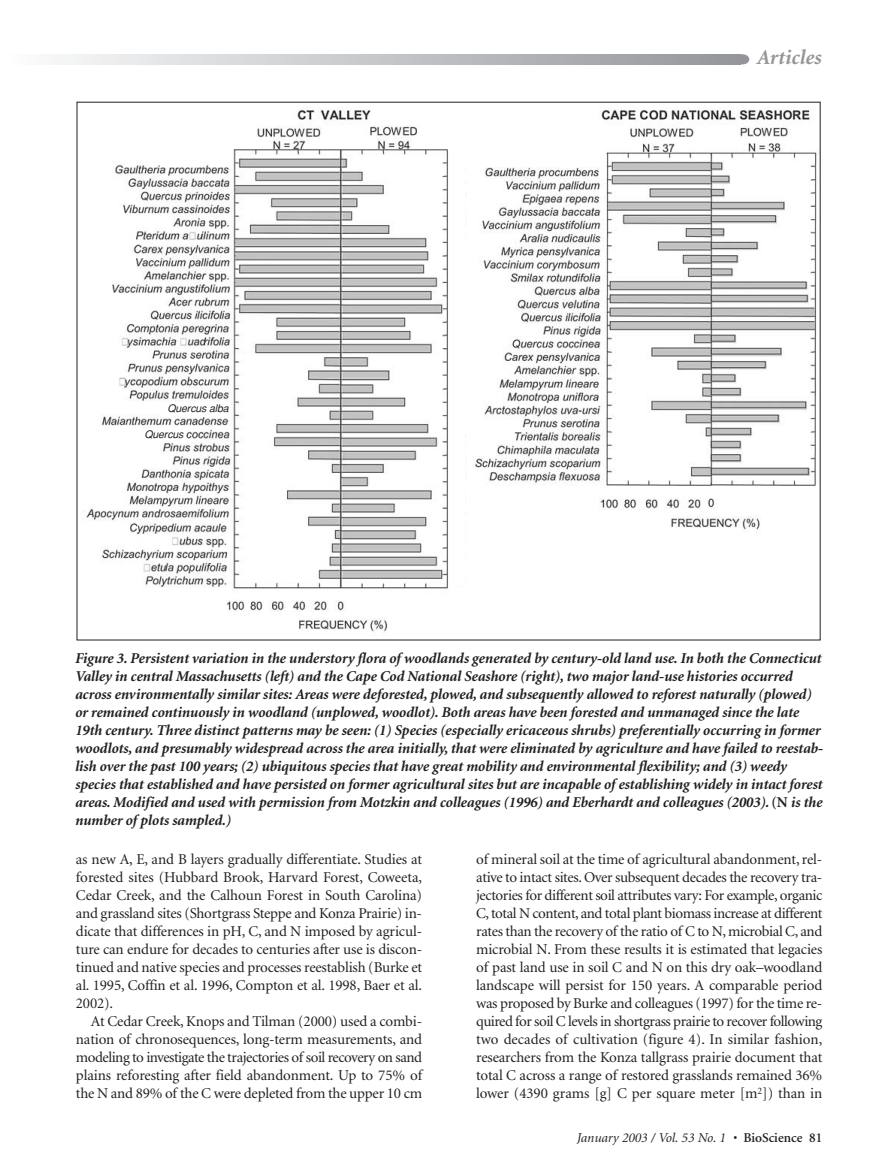
<style>
.page{position:relative;width:878px;height:1175px;background:#fff}
.page>*{position:absolute;margin:0;border:0;box-sizing:border-box;transform-origin:0 0}
.t1{font:italic 700 21px "Minion";color:#939598}
.t2{font:15px/18px "Minion";letter-spacing:-.01em;color:#231f20;text-align:justify}
.t3{font:italic 700 15px/18px "Minion";letter-spacing:-.01em;color:#231f20}
.t4{font:italic 13.5px "Minion";color:#231f20}
.t5{font:italic 10.5px "Helvetica";letter-spacing:-.01em;color:#231f20}
.s1{font-style:normal}
.s2{font-weight:600;font-style:normal}
</style>
<div class="page">
<div style="left:736px;top:54px;width:13px;height:10px;background:#939598;border-radius:50%"></div>
<svg style="left:64px;top:54px;width:676px;height:10px;background:#c3c4c6"></svg>
<img style="left:86px;top:108px;width:731px;height:524px">
<div style="left:453px;top:166px;width:11px;height:418px;background:#fff"></div>
<div style="left:161px;top:402px;width:69px;height:14px;background:#fff"></div>
<div style="left:123px;top:429px;width:62px;height:13px;background:#fff"></div>
<p class="t5" style="left:167px;top:404px;width:63px">Quercus alba</p>
<p class="t5" style="left:144px;top:431px;width:40px">Quercus</p>
<h1 class="t1" style="left:756px;top:49px;width:66px">Articles</h1>
<p class="t3" style="left:75px;top:650px;width:749px">Figure 3. Persistent variation in the understory flora of woodlands generated by century-old land use. In both the Connecticut Valley in central Massachusetts (left) and the Cape Cod National Seashore (right), two major land-use histories occurred across environmentally similar sites: Areas were deforested, plowed, and subsequently allowed to reforest naturally (plowed) or remained continuously in woodland (unplowed, woodlot). Both areas have been forested and unmanaged since the late 19th century. Three distinct patterns may be seen: (1) Species (especially ericaceous shrubs) preferentially occurring in former woodlots, and presumably widespread across the area initially, that were eliminated by agriculture and have failed to reestab&shy;lish over the past 100 years; (2) ubiquitous species that have great mobility and environmental flexibility; and (3) weedy species that established and have persisted on former agricultural sites but are incapable of establishing widely in intact forest areas. Modified and used with permission from Motzkin and colleagues (1996) and Eberhardt and colleagues (2003). <span class="s1">(N</span> is the number of plots sampled.)</p>
<p class="t2" style="left:76px;top:851px;width:348px">as new A, E, and B layers gradually differentiate. Studies at forested sites (Hubbard Brook, Harvard Forest, Coweeta, Cedar Creek, and the Calhoun Forest in South Carolina) and grassland sites (Shortgrass Steppe and Konza Prairie) in&shy;dicate that differences in pH, C, and N imposed by agricul&shy;ture can endure for decades to centuries after use is discon&shy;tinued and native species and processes reestablish (Burke et al. 1995, Coffin et al. 1996, Compton et al. 1998, Baer et al.<br>2002).</p>
<p class="t2" style="left:76px;top:1013px;width:348px;text-indent:15px">At Cedar Creek, Knops and Tilman (2000) used a combi&shy;nation of chronosequences, long-term measurements, and modeling to investigate the trajectories of soil recovery on sand plains reforesting after field abandonment. Up to 75% of the N and 89% of the C were depleted from the upper 10 cm</p>
<p class="t2" style="left:476px;top:851px;width:348px">of mineral soil at the time of agricultural abandonment, rel&shy;ative to intact sites. Over subsequent decades the recovery tra&shy;jectories for different soil attributes vary: For example, organic C, total N content, and total plant biomass increase at different rates than the recovery of the ratio of C to N, microbial C, and microbial N. From these results it is estimated that legacies of past land use in soil C and N on this dry oak–woodland landscape will persist for 150 years. A comparable period was proposed by Burke and colleagues (1997) for the time re&shy;quired for soil C levels in shortgrass prairie to recover following two decades of cultivation (figure 4). In similar fashion, researchers from the Konza tallgrass prairie document that total C across a range of restored grasslands remained 36% lower (4390 grams [g] C per square meter [m<sup>2</sup>]) than in</p>
<p class="t4" style="left:576px;top:1132px;width:247px">January 2003 / Vol. 53 No. 1 • <span class="s2">BioScience 81</span></p>
</div>
